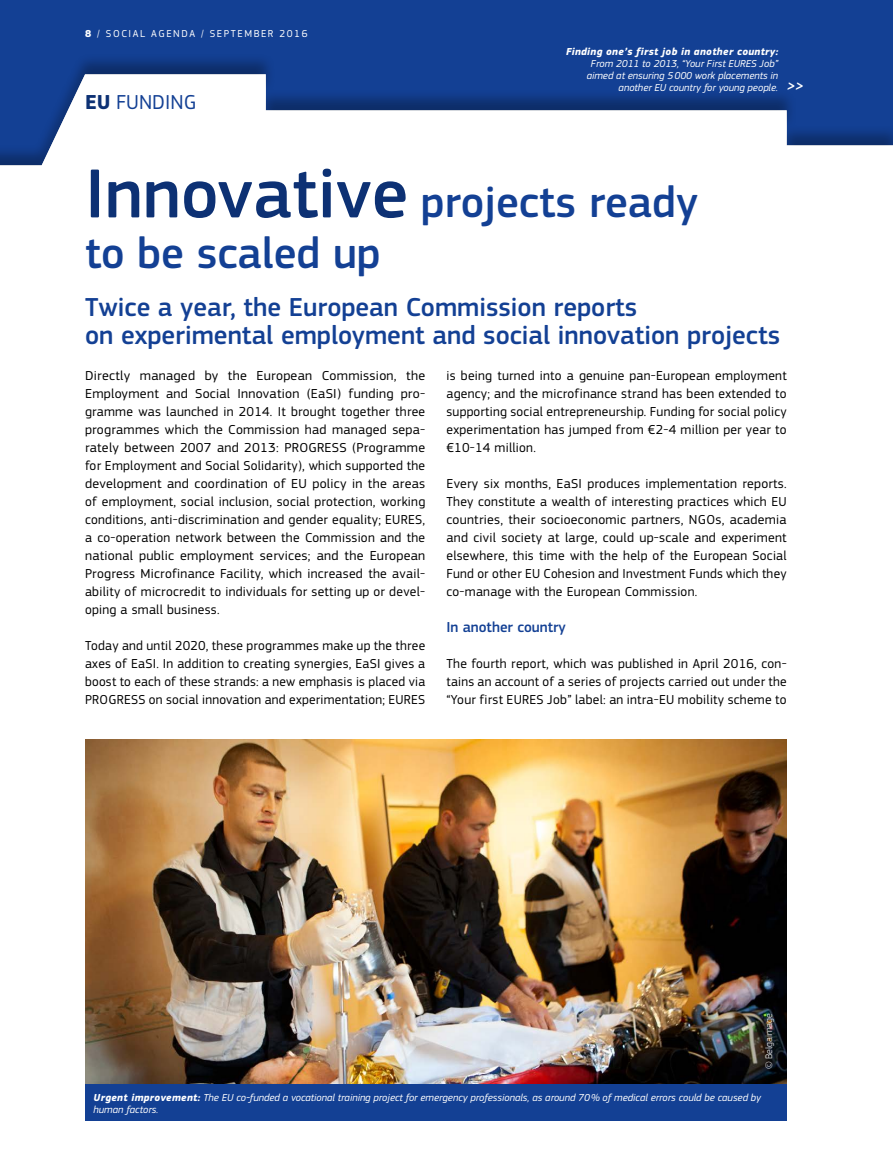
<style>
.page{position:relative;width:893px;height:1170px;background:#fff}
.page>*{position:absolute;margin:0;border:0;box-sizing:border-box;transform-origin:0 0}
.Title_Level_1{font:500 45px/51px "EC Square Sans Pro";color:#134094}
.Title_Level_2{font:500 27px/28.5px "EC Square Sans Pro";color:#134094}
.Header_Level_1{font:21px "EC Square Sans Pro";color:#134094}
.Title_Level_3{font:500 15px "EC Square Sans Pro";color:#134094}
.t1{font:italic 500 15px "EC Square Sans Pro";color:#fff}
.Body{font:13.5px/18px "EC Square Sans Pro";letter-spacing:.02em;color:#000;text-align:justify}
.t2{font:italic 10.5px/12px "EC Square Sans Pro";color:#fff}
.t3{font:italic 700 10.5px "EC Square Sans Pro";letter-spacing:.03em;color:#fff}
.t4{font:10.5px "EC Square Sans Pro";letter-spacing:.15em;color:#fff}
.t5{font:300 9.75px "EC Square Sans Pro";color:#fff}
.s1{font-weight:700}
.s2{font-weight:700;color:#0d3174}
.s3{font-size:72px;color:#0d3174}
</style>
<div class="page">
<div style="left:0;top:0;width:893px;height:166px;background:#000;opacity:.3"></div>
<img style="left:85px;top:739px;width:702px;height:345px">
<div style="left:85px;top:1084px;width:702px;height:36px;background:#134094"></div>
<p class="t4" style="left:85px;top:27px;width:224px"><span class="s1">8</span> / SOCIAL AGENDA / SEPTEMBER 2016</p>
<h1 class="Header_Level_1" style="left:85px;top:90px;width:113px"><span class="s2">EU</span> FUNDING</h1>
<p class="t3" style="left:566px;top:46px;width:214px">Finding one’s first job in another country:</p>
<p class="t2" style="left:587px;top:58px;width:193px;text-align:right">From 2011 to 2013, “Your First EURES Job” aimed at ensuring 5000 work placements in another EU country for young people.</p>
<p class="t1" style="left:787px;top:78px;width:19px">&gt;&gt;</p>
<h2 class="Title_Level_1" style="left:85px;top:178px;width:615px"><span class="s3">Innovative</span> projects ready to be scaled up</h2>
<h3 class="Title_Level_2" style="left:85px;top:293px;width:697px">Twice a year, the European Commission reports<br>on experimental employment and social innovation projects</h3>
<p class="Body" style="left:85px;top:366px;width:342px">Directly managed by the European Commission, the Employment and Social Innovation (EaSI) funding pro&shy;gramme was launched in 2014. It brought together three programmes which the Commission had managed sepa&shy;rately between 2007 and 2013: PROGRESS (Programme for Employment and Social Solidarity), which supported the development and coordination of EU policy in the areas of employment, social inclusion, social protection, working conditions, anti-discrimination and gender equality; EURES, a co-operation network between the Commission and the national public employment services; and the European Progress Microfinance Facility, which increased the avail&shy;ability of microcredit to individuals for setting up or devel&shy;oping a small business.</p>
<p class="Body" style="left:85px;top:636px;width:342px">Today and until 2020, these programmes make up the three axes of EaSI. In addition to creating synergies, EaSI gives a boost to each of these strands: a new emphasis is placed via PROGRESS on social innovation and experimentation; EURES</p>
<p class="Body" style="left:446px;top:366px;width:342px">is being turned into a genuine pan-European employment agency; and the microfinance strand has been extended to supporting social entrepreneurship. Funding for social policy experimentation has jumped from €2-4 million per year to €10-14 million.</p>
<p class="Body" style="left:446px;top:474px;width:342px">Every six months, EaSI produces implementation reports.<br>They constitute a wealth of interesting practices which EU countries, their socioeconomic partners, NGOs, academia and civil society at large, could up-scale and experiment elsewhere, this time with the help of the European Social Fund or other EU Cohesion and Investment Funds which they co-manage with the European Commission.</p>
<h4 class="Title_Level_3" style="left:446px;top:618px;width:121px">In another country</h4>
<p class="Body" style="left:446px;top:654px;width:342px">The fourth report, which was published in April 2016, con&shy;tains an account of a series of projects carried out under the “Your first EURES Job” label: an intra-EU mobility scheme to</p>
<p class="t5" style="left:763px;top:1069px;width:57px;rotate:-90deg">© Belgaimage</p>
<p class="t2" style="left:94px;top:1091px;width:669px"><span class="s1">Urgent improvement:</span> The EU co-funded a vocational training project for emergency professionals, as around 70% of medical errors could be caused by human factors.</p>
</div>
